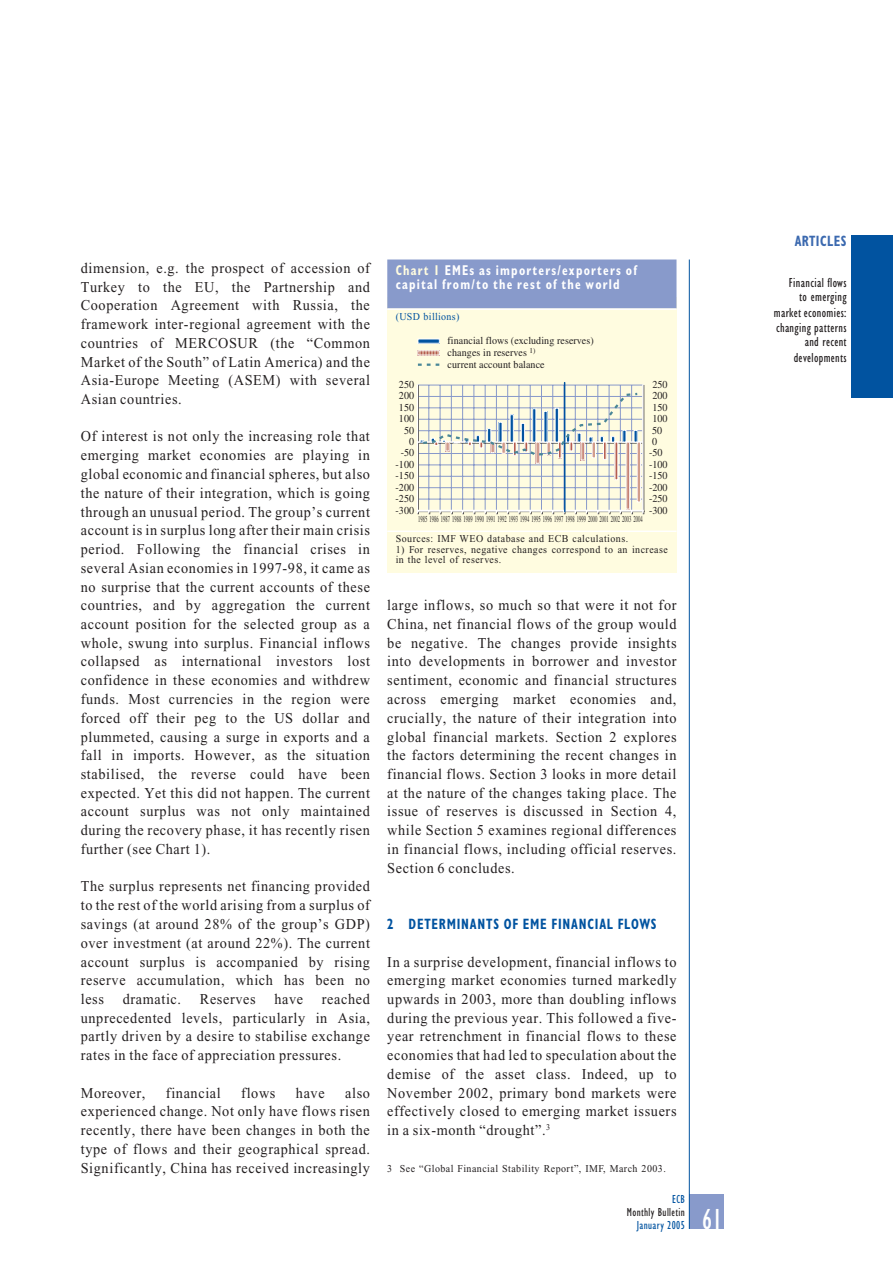
<style>
.page{position:relative;width:893px;height:1263px;background:#fff}
.page>*{position:absolute;margin:0;border:0;box-sizing:border-box;transform-origin:0 0}
.t1{font:condensed 30px "Gill Sans";color:#fff;scale:.95 1}
.t2{font:15px/18.8px "Times";letter-spacing:.045em;color:#231f20;text-align:justify;scale:.95 1}
.t3{font:700 condensed 15px "Gill Sans";letter-spacing:.065em;color:#0153a0;scale:.85 1}
.t4{font:700 condensed 15px "Gill Sans";letter-spacing:.035em;color:#3b69af;scale:.85 1}
.t5{font:700 condensed 14.25px/13.5px "Gill Sans";letter-spacing:.1em;color:#fff;scale:.85 1}
.t6{font:condensed 13.5px/15px "Gill Sans";letter-spacing:.03em;color:#231f20;text-align:right;scale:.95 1}
.t7{font:condensed 12px "Gill Sans";letter-spacing:.035em;color:#231f20;scale:.95 1}
.t8{font:condensed 12px "Gill Sans";letter-spacing:.035em;color:#0153a0;scale:.95 1}
.t9{font:10.65px/12.1px "Times";letter-spacing:.005em;color:#231f20;scale:.95 1}
.t10{font:10.5px/10.5px "Times";letter-spacing:.045em;color:#231f20;scale:.95 1}
.t11{font:10.5px "Times";letter-spacing:.035em;color:#0153a0;scale:.95 1}
.t12{font:9.15px "Times";letter-spacing:.005em;color:#231f20;scale:.5 1}
.s1{color:#fffce0}
</style>
<div class="page">
<div style="left:689px;top:1195px;width:34px;height:34px;background:#889acb"></div>
<hr style="left:689px;top:260px;width:1px;height:969px;background:#0153a0">
<div style="left:850px;top:235px;width:42px;height:162px;background:#0153a0"></div>
<div style="left:387px;top:297px;width:289px;height:276px;background:#fffce0"></div>
<div style="left:387px;top:260px;width:289px;height:48px;background:#889acb"></div>
<hr style="left:387px;top:308px;width:289px;height:2px;background:#fff">
<hr style="left:387px;top:531px;width:289px;height:1px;background:#fff">
<hr style="left:440px;top:385px;width:1px;height:126px;background:#8899ca">
<hr style="left:451px;top:385px;width:1px;height:126px;background:#8899ca">
<hr style="left:428px;top:385px;width:1px;height:126px;background:#8899ca">
<hr style="left:462px;top:385px;width:1px;height:126px;background:#8899ca">
<hr style="left:473px;top:385px;width:1px;height:126px;background:#8899ca">
<hr style="left:485px;top:385px;width:1px;height:126px;background:#8899ca">
<hr style="left:496px;top:385px;width:1px;height:126px;background:#8899ca">
<hr style="left:507px;top:385px;width:1px;height:126px;background:#8899ca">
<hr style="left:518px;top:385px;width:1px;height:126px;background:#8899ca">
<hr style="left:530px;top:385px;width:1px;height:126px;background:#8899ca">
<hr style="left:541px;top:385px;width:1px;height:126px;background:#8899ca">
<hr style="left:552px;top:385px;width:1px;height:126px;background:#8899ca">
<hr style="left:563px;top:385px;width:1px;height:126px;background:#8899ca">
<hr style="left:575px;top:385px;width:1px;height:126px;background:#8899ca">
<hr style="left:586px;top:385px;width:1px;height:126px;background:#8899ca">
<hr style="left:597px;top:385px;width:1px;height:126px;background:#8899ca">
<hr style="left:609px;top:385px;width:1px;height:126px;background:#8899ca">
<hr style="left:620px;top:385px;width:1px;height:126px;background:#8899ca">
<hr style="left:631px;top:385px;width:1px;height:126px;background:#8899ca">
<hr style="left:417px;top:499px;width:226px;height:1px;background:#8899ca">
<hr style="left:417px;top:487px;width:226px;height:1px;background:#8899ca">
<hr style="left:417px;top:476px;width:226px;height:1px;background:#8899ca">
<hr style="left:417px;top:465px;width:226px;height:1px;background:#8899ca">
<hr style="left:417px;top:385px;width:226px;height:1px;background:#8899ca">
<hr style="left:642px;top:386px;width:2px;height:125px;background:#231f20">
<hr style="left:417px;top:386px;width:2px;height:125px;background:#231f20">
<div style="left:417px;top:510px;width:226px;height:1px;border:2px solid #fff"></div>
<hr style="left:642px;top:385px;width:1px;height:126px;background:#fff">
<hr style="left:417px;top:385px;width:1px;height:126px;background:#fff">
<hr style="left:564px;top:383px;width:1px;height:129px;background:#0153a0">
<div style="left:558px;top:442px;width:4px;height:16px;border:1px solid #fff"></div>
<div style="left:580px;top:442px;width:4px;height:18px;border:1px solid #fff"></div>
<div style="left:592px;top:442px;width:3px;height:16px;border:1px solid #fff"></div>
<div style="left:603px;top:442px;width:4px;height:18px;border:1px solid #fff"></div>
<div style="left:614px;top:442px;width:4px;height:38px;border:1px solid #fff"></div>
<div style="left:626px;top:442px;width:3px;height:67px;border:1px solid #fff"></div>
<div style="left:637px;top:442px;width:3px;height:60px;border:1px solid #fff"></div>
<svg style="left:418px;top:391px;width:225px;height:66px"></svg>
<svg style="left:418px;top:364px;width:21px;height:2px"></svg>
<p class="t2" style="left:81px;top:260px;width:306px">dimension, e.g. the prospect of accession of Turkey to the EU, the Partnership and Cooperation Agreement with Russia, the framework inter-regional agreement with the countries of MERCOSUR (the “Common Market of the South” of Latin America) and the Asia-Europe Meeting (ASEM) with several Asian countries.</p>
<p class="t2" style="left:81px;top:429px;width:306px">Of interest is not only the increasing role that emerging market economies are playing in global economic and financial spheres, but also the nature of their integration, which is going through an unusual period. The group’s current account is in surplus long after their main crisis period. Following the financial crises in several Asian economies in 1997-98, it came as no surprise that the current accounts of these countries, and by aggregation the current account position for the selected group as a whole, swung into surplus. Financial inflows collapsed as international investors lost confidence in these economies and withdrew funds. Most currencies in the region were forced off their peg to the US dollar and plummeted, causing a surge in exports and a fall in imports. However, as the situation stabilised, the reverse could have been expected. Yet this did not happen. The current account surplus was not only maintained during the recovery phase, it has recently risen further (see Chart 1).</p>
<p class="t2" style="left:81px;top:879px;width:306px">The surplus represents net financing provided to the rest of the world arising from a surplus of savings (at around 28% of the group’s GDP) over investment (at around 22%). The current account surplus is accompanied by rising reserve accumulation, which has been no less dramatic. Reserves have reached unprecedented levels, particularly in Asia, partly driven by a desire to stabilise exchange rates in the face of appreciation pressures.</p>
<p class="t2" style="left:81px;top:1085px;width:70px">Moreover,</p>
<p class="t2" style="left:166px;top:1085px;width:59px">financial</p>
<p class="t2" style="left:241px;top:1085px;width:37px">flows</p>
<p class="t2" style="left:296px;top:1085px;width:32px">have</p>
<p class="t2" style="left:81px;top:1085px;width:306px;text-indent:264px">also experienced change. Not only have flows risen recently, there have been changes in both the type of flows and their geographical spread.<br>Significantly, China has received increasingly</p>
<p class="t5" style="left:396px;top:265px;width:285px"><span class="s1">Chart 1</span> EMEs as importers/exporters of capital from/to the rest of the world</p>
<p class="t11" style="left:396px;top:313px;width:69px">(USD billions)</p>
<p class="t9" style="left:447px;top:335px;width:155px">financial flows (excluding reserves) changes in reserves <sup>1)<br></sup>current account balance</p>
<p class="t9" style="left:399px;top:379px;width:18px">250</p>
<p class="t9" style="left:652px;top:379px;width:18px">250</p>
<p class="t9" style="left:399px;top:391px;width:18px">200</p>
<p class="t9" style="left:652px;top:391px;width:18px">200</p>
<p class="t9" style="left:399px;top:402px;width:18px">150</p>
<p class="t9" style="left:652px;top:402px;width:18px">150</p>
<p class="t9" style="left:399px;top:414px;width:18px">100</p>
<p class="t9" style="left:652px;top:414px;width:18px">100</p>
<p class="t9" style="left:404px;top:425px;width:12px">50</p>
<p class="t9" style="left:652px;top:425px;width:12px">50</p>
<p class="t9" style="left:409px;top:436px;width:7px">0</p>
<p class="t9" style="left:652px;top:436px;width:7px">0</p>
<p class="t9" style="left:400px;top:448px;width:16px">-50</p>
<p class="t9" style="left:649px;top:448px;width:16px">-50</p>
<p class="t9" style="left:395px;top:459px;width:21px">-100</p>
<p class="t9" style="left:649px;top:459px;width:21px">-100</p>
<p class="t9" style="left:395px;top:471px;width:21px">-150</p>
<p class="t9" style="left:649px;top:471px;width:21px">-150</p>
<p class="t9" style="left:395px;top:482px;width:21px">-200</p>
<p class="t9" style="left:649px;top:482px;width:21px">-200</p>
<p class="t9" style="left:395px;top:493px;width:21px">-250</p>
<p class="t9" style="left:649px;top:493px;width:21px">-250</p>
<p class="t9" style="left:395px;top:505px;width:21px">-300</p>
<p class="t9" style="left:649px;top:505px;width:21px">-300</p>
<p class="t12" style="left:418px;top:515px;width:451px">1985 1986 1987 1988 1989 1990 1991 1992 1993 1994 1995 1996 1997 1998 1999 2000 2001 2002 2003 2004</p>
<p class="t10" style="left:396px;top:535px;width:246px">Sources: IMF WEO database and ECB calculations.</p>
<p class="t10" style="left:396px;top:545px;width:288px">1) For reserves, negative changes correspond to an increase in the level of reserves.</p>
<p class="t2" style="left:387px;top:597px;width:306px">large inflows, so much so that were it not for China, net financial flows of the group would be negative. The changes provide insights into developments in borrower and investor sentiment, economic and financial structures across emerging market economies and, crucially, the nature of their integration into global financial markets. Section 2 explores the factors determining the recent changes in financial flows. Section 3 looks in more detail at the nature of the changes taking place. The issue of reserves is discussed in Section 4, while Section 5 examines regional differences in financial flows, including official reserves.<br>Section 6 concludes.</p>
<p class="t3" style="left:387px;top:919px;width:318px">2 DETERMINANTS OF EME FINANCIAL FLOWS</p>
<p class="t2" style="left:387px;top:954px;width:306px">In a surprise development, financial inflows to emerging market economies turned markedly upwards in 2003, more than doubling inflows during the previous year. This followed a five&shy;year retrenchment in financial flows to these economies that had led to speculation about the demise of the asset class. Indeed, up to November 2002, primary bond markets were effectively closed to emerging market issuers in a six-month “drought”.<sup>3</sup></p>
<p class="t10" style="left:387px;top:1164px;width:295px">3 See “Global Financial Stability Report”, IMF, March 2003.</p>
<p class="t8" style="left:672px;top:1195px;width:15px">ECB</p>
<p class="t7" style="left:626px;top:1208px;width:63px">Monthly Bulletin</p>
<p class="t8" style="left:637px;top:1220px;width:52px">January 2005</p>
<h1 class="t1" style="left:701px;top:1208px;width:23px">61</h1>
<p class="t4" style="left:794px;top:236px;width:62px">ARTICLES</p>
<p class="t6" style="left:774px;top:276px;width:78px">Financial flows<br>to emerging market economies: changing patterns and recent developments</p>
</div>
